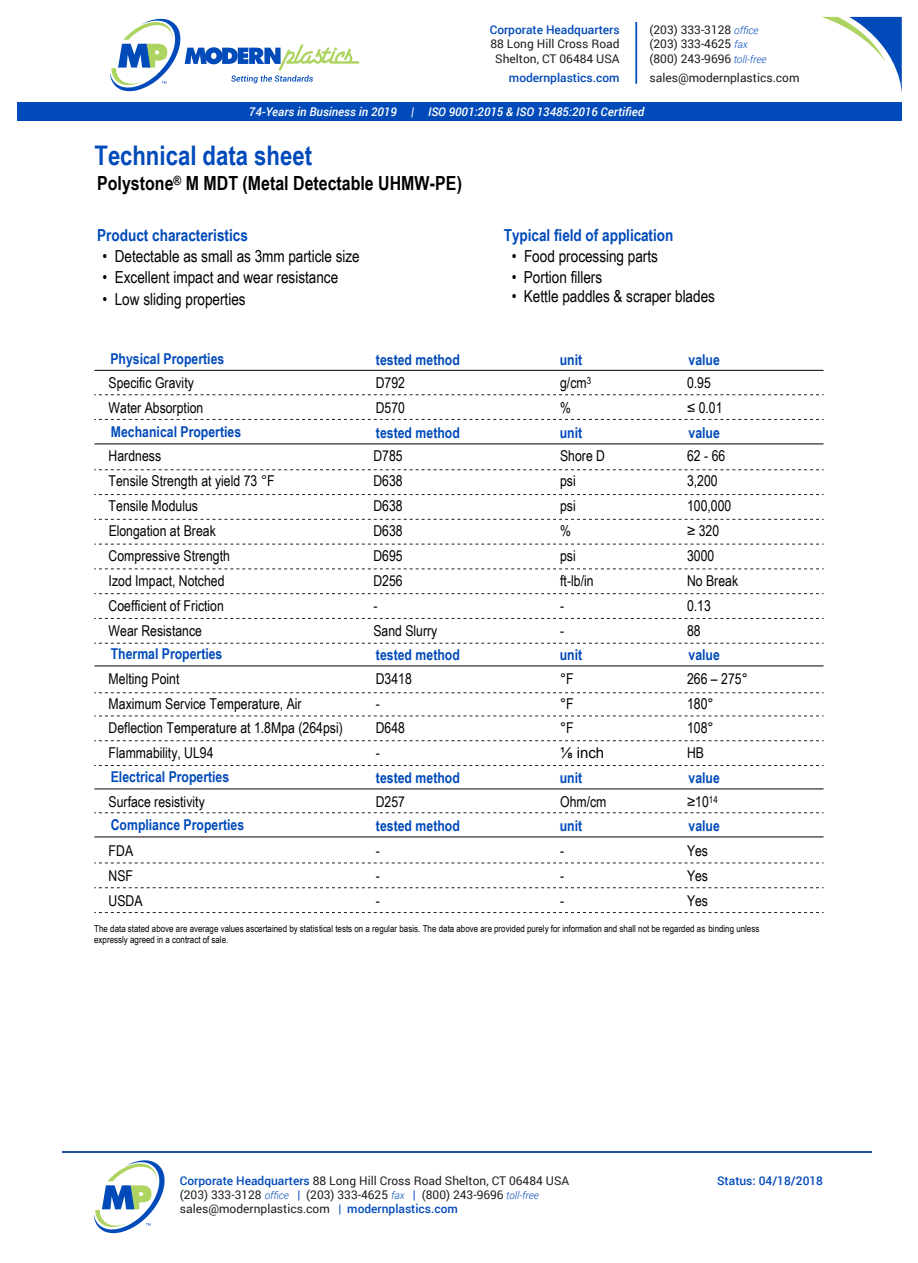
<style>
.page{position:relative;width:918px;height:1263px;background:#fff}
.page>*{position:absolute;margin:0;border:0;box-sizing:border-box;transform-origin:0 0}
.t1{font:700 27px "Arial Narrow";color:#004aba}
.t2{font:700 19.5px "Arial Narrow";color:#000}
.t3{font:16.5px "Arial Narrow";color:#000}
.t4{font:700 16.5px "Arial Narrow";color:#004aba}
.t5{font:15px "Arial Narrow";color:#000}
.t6{font:700 15px "Arial Narrow";color:#004aba}
.t7{font:15px "Arial";color:#000}
.t8{font:12px/14.4px "Roboto";color:#231f20}
.t9{font:12px/14.4px "Roboto";color:#221f1f;text-align:center}
.t10{font:italic 500 12px "Roboto";color:#fff}
.t11{font:500 12px "Roboto";color:#004aba}
.t12{font:9.75px/11.1px "Arial Narrow";letter-spacing:.005em;color:#000}
.s1{font-weight:300;font-style:italic;font-size:10.5px;color:#004aba}
.s2{font-family:"Arial"}
.s3{font-weight:500;color:#004aba}
.s4{color:#004aba}
</style>
<div class="page">
<hr style="left:94px;top:370px;width:730px;height:1px;background:#231f20">
<svg style="left:94px;top:394px;width:730px;height:1px"></svg>
<svg style="left:94px;top:419px;width:730px;height:1px"></svg>
<hr style="left:94px;top:443px;width:730px;height:1px;background:#231f20">
<svg style="left:94px;top:469px;width:730px;height:1px"></svg>
<svg style="left:94px;top:494px;width:730px;height:1px"></svg>
<svg style="left:94px;top:544px;width:730px;height:1px"></svg>
<svg style="left:94px;top:519px;width:730px;height:1px"></svg>
<svg style="left:94px;top:593px;width:730px;height:1px"></svg>
<svg style="left:94px;top:568px;width:730px;height:1px"></svg>
<svg style="left:94px;top:643px;width:730px;height:1px"></svg>
<svg style="left:94px;top:618px;width:730px;height:1px"></svg>
<svg style="left:94px;top:692px;width:730px;height:1px"></svg>
<hr style="left:94px;top:665px;width:730px;height:1px;background:#231f20">
<svg style="left:94px;top:740px;width:730px;height:1px"></svg>
<svg style="left:94px;top:716px;width:730px;height:1px"></svg>
<svg style="left:94px;top:765px;width:730px;height:1px"></svg>
<hr style="left:94px;top:788px;width:730px;height:1px;background:#231f20">
<svg style="left:94px;top:812px;width:730px;height:1px"></svg>
<hr style="left:94px;top:836px;width:730px;height:1px;background:#231f20">
<svg style="left:94px;top:887px;width:730px;height:1px"></svg>
<svg style="left:94px;top:863px;width:730px;height:1px"></svg>
<svg style="left:94px;top:912px;width:730px;height:1px"></svg>
<svg style="left:94px;top:1160px;width:71px;height:73px"></svg>
<hr style="left:62px;top:1151px;width:810px;height:1px;background:#2151a0">
<svg style="left:822px;top:17px;width:80px;height:75px"></svg>
<hr style="left:635px;top:22px;width:2px;height:62px;background:#004aba">
<div style="left:18px;top:102px;width:884px;height:18px;background:#004aba"></div>
<svg style="left:110px;top:19px;width:250px;height:73px"></svg>
<p class="t11" style="left:490px;top:21px;width:131px">Corporate Headquarters</p>
<p class="t9" style="left:490px;top:37px;width:131px">88 Long Hill Cross Road<br>Shelton, CT 06484 USA</p>
<p class="t11" style="left:509px;top:69px;width:112px">modernplastics.com</p>
<p class="t9" style="left:650px;top:22px;width:119px;text-align:left">(203) 333-3128 <span class="s1">office </span>(203) 333-4625 <span class="s1">fax </span>(800) 243-9696 <span class="s1">toll-free</span></p>
<p class="t9" style="left:650px;top:70px;width:152px">sales@modernplastics.com</p>
<p class="t10" style="left:249px;top:103px;width:397px">74-Years in Business in 2019 | ISO 9001:2015 &amp; ISO 13485:2016 Certified</p>
<h1 class="t1" style="left:95px;top:135px;width:219px">Technical data sheet</h1>
<h2 class="t2" style="left:97px;top:168px;width:366px">Polystone<sup>®</sup> M MDT (Metal Detectable UHMW-PE)</h2>
<p class="t4" style="left:97px;top:222px;width:152px">Product characteristics</p>
<p class="t4" style="left:504px;top:222px;width:171px">Typical field of application</p>
<p class="t3" style="left:103px;top:244px;width:259px">• Detectable as small as 3mm particle size</p>
<p class="t3" style="left:512px;top:244px;width:148px">• Food processing parts</p>
<p class="t3" style="left:103px;top:265px;width:237px">• Excellent impact and wear resistance</p>
<p class="t3" style="left:512px;top:265px;width:92px">• Portion fillers</p>
<p class="t3" style="left:102px;top:287px;width:145px">• Low sliding properties</p>
<p class="t3" style="left:512px;top:284px;width:205px">• Kettle paddles &amp; scraper blades</p>
<p class="t6" style="left:110px;top:347px;width:115px">Physical Properties</p>
<p class="t6" style="left:376px;top:348px;width:86px">tested method</p>
<p class="t6" style="left:560px;top:348px;width:24px">unit</p>
<p class="t6" style="left:689px;top:348px;width:33px">value</p>
<p class="t5" style="left:109px;top:371px;width:87px">Specific Gravity</p>
<p class="t5" style="left:376px;top:371px;width:31px">D792</p>
<p class="t5" style="left:560px;top:371px;width:33px">g/cm<sup>3</sup></p>
<p class="t5" style="left:687px;top:371px;width:25px">0.95</p>
<p class="t5" style="left:109px;top:396px;width:96px">Water Absorption</p>
<p class="t5" style="left:376px;top:396px;width:31px">D570</p>
<p class="t5" style="left:560px;top:396px;width:12px">%</p>
<p class="t5" style="left:687px;top:396px;width:37px">≤ 0.01</p>
<p class="t5" style="left:109px;top:445px;width:54px">Hardness</p>
<p class="t5" style="left:373px;top:445px;width:31px">D785</p>
<p class="t5" style="left:560px;top:445px;width:46px">Shore D</p>
<p class="t5" style="left:687px;top:445px;width:40px">62 - 66</p>
<p class="t5" style="left:109px;top:470px;width:167px">Tensile Strength at yield 73 <span class="s2">°</span>F</p>
<p class="t5" style="left:373px;top:470px;width:31px">D638</p>
<p class="t5" style="left:560px;top:470px;width:17px">psi</p>
<p class="t5" style="left:687px;top:470px;width:32px">3,200</p>
<p class="t5" style="left:109px;top:495px;width:91px">Tensile Modulus</p>
<p class="t5" style="left:373px;top:495px;width:31px">D638</p>
<p class="t5" style="left:560px;top:495px;width:17px">psi</p>
<p class="t5" style="left:687px;top:495px;width:46px">100,000</p>
<p class="t5" style="left:109px;top:520px;width:109px">Elongation at Break</p>
<p class="t5" style="left:373px;top:520px;width:31px">D638</p>
<p class="t5" style="left:560px;top:520px;width:12px">%</p>
<p class="t5" style="left:687px;top:520px;width:34px">≥ 320</p>
<p class="t5" style="left:109px;top:545px;width:123px">Compressive Strength</p>
<p class="t5" style="left:373px;top:545px;width:31px">D695</p>
<p class="t5" style="left:560px;top:545px;width:17px">psi</p>
<p class="t5" style="left:687px;top:545px;width:29px">3000</p>
<p class="t5" style="left:109px;top:570px;width:117px">Izod Impact, Notched</p>
<p class="t5" style="left:373px;top:570px;width:31px">D256</p>
<p class="t5" style="left:560px;top:570px;width:35px">ft-lb/in</p>
<p class="t5" style="left:687px;top:570px;width:53px">No Break</p>
<p class="t5" style="left:109px;top:595px;width:117px">Coefficient of Friction</p>
<p class="t5" style="left:373px;top:595px;width:6px">-</p>
<p class="t5" style="left:560px;top:595px;width:6px">-</p>
<p class="t5" style="left:687px;top:595px;width:25px">0.13</p>
<p class="t5" style="left:109px;top:620px;width:95px">Wear Resistance</p>
<p class="t5" style="left:373px;top:620px;width:66px">Sand Slurry</p>
<p class="t5" style="left:560px;top:620px;width:6px">-</p>
<p class="t5" style="left:687px;top:620px;width:15px">88</p>
<p class="t5" style="left:109px;top:668px;width:72px">Melting Point</p>
<p class="t5" style="left:376px;top:668px;width:38px">D3418</p>
<p class="t5" style="left:560px;top:668px;width:15px">°F</p>
<p class="t5" style="left:687px;top:668px;width:62px">266 – 275°</p>
<p class="t5" style="left:109px;top:692px;width:195px">Maximum Service Temperature, Air</p>
<p class="t5" style="left:376px;top:692px;width:6px">-</p>
<p class="t5" style="left:560px;top:692px;width:15px">°F</p>
<p class="t5" style="left:687px;top:692px;width:28px">180°</p>
<p class="t5" style="left:109px;top:717px;width:236px">Deflection Temperature at 1.8Mpa (264psi)</p>
<p class="t5" style="left:376px;top:717px;width:31px">D648</p>
<p class="t5" style="left:560px;top:717px;width:15px">°F</p>
<p class="t5" style="left:687px;top:717px;width:28px">108°</p>
<p class="t5" style="left:109px;top:742px;width:106px">Flammability, UL94</p>
<p class="t5" style="left:376px;top:742px;width:6px">-</p>
<p class="t7" style="left:560px;top:743px;width:46px">⅛ inch</p>
<p class="t5" style="left:687px;top:742px;width:19px">HB</p>
<p class="t5" style="left:109px;top:791px;width:98px">Surface resistivity</p>
<p class="t5" style="left:376px;top:791px;width:31px">D257</p>
<p class="t5" style="left:560px;top:791px;width:48px">Ohm/cm</p>
<p class="t5" style="left:687px;top:791px;width:32px">≥10<sup>14</sup></p>
<p class="t5" style="left:109px;top:839px;width:26px">FDA</p>
<p class="t5" style="left:376px;top:839px;width:6px">-</p>
<p class="t5" style="left:560px;top:839px;width:6px">-</p>
<p class="t5" style="left:687px;top:839px;width:23px">Yes</p>
<p class="t5" style="left:109px;top:864px;width:26px">NSF</p>
<p class="t5" style="left:376px;top:864px;width:6px">-</p>
<p class="t5" style="left:560px;top:864px;width:6px">-</p>
<p class="t5" style="left:687px;top:864px;width:23px">Yes</p>
<p class="t5" style="left:109px;top:889px;width:36px">USDA</p>
<p class="t5" style="left:376px;top:889px;width:6px">-</p>
<p class="t5" style="left:560px;top:889px;width:6px">-</p>
<p class="t5" style="left:687px;top:889px;width:23px">Yes</p>
<p class="t12" style="left:94px;top:923px;width:667px">The data stated above are average values ascertained by statistical tests on a regular basis. The data above are provided purely for information and shall not be regarded as binding unless expressly agreed in a contract of sale.</p>
<p class="t6" style="left:111px;top:420px;width:132px">Mechanical Properties</p>
<p class="t6" style="left:376px;top:422px;width:86px">tested method</p>
<p class="t6" style="left:560px;top:422px;width:24px">unit</p>
<p class="t6" style="left:688px;top:422px;width:33px">value</p>
<p class="t6" style="left:111px;top:643px;width:113px">Thermal Properties</p>
<p class="t6" style="left:376px;top:644px;width:86px">tested method</p>
<p class="t6" style="left:560px;top:644px;width:24px">unit</p>
<p class="t6" style="left:688px;top:644px;width:33px">value</p>
<p class="t6" style="left:111px;top:766px;width:120px">Electrical Properties</p>
<p class="t6" style="left:376px;top:767px;width:86px">tested method</p>
<p class="t6" style="left:560px;top:767px;width:24px">unit</p>
<p class="t6" style="left:688px;top:767px;width:33px">value</p>
<p class="t6" style="left:111px;top:814px;width:135px">Compliance Properties</p>
<p class="t6" style="left:376px;top:815px;width:86px">tested method</p>
<p class="t6" style="left:560px;top:815px;width:24px">unit</p>
<p class="t6" style="left:688px;top:815px;width:33px">value</p>
<p class="t8" style="left:180px;top:1173px;width:391px"><span class="s3">Corporate Headquarters</span> 88 Long Hill Cross Road Shelton, CT 06484 USA (203) 333-3128 <span class="s1">office</span> <span class="s4">|</span> (203) 333-4625 <span class="s1">fax</span> <span class="s4">|</span> (800) 243-9696 <span class="s1">toll-free </span>sales@modernplastics.com <span class="s4">|</span> <span class="s3">modernplastics.com</span></p>
<p class="t11" style="left:717px;top:1172px;width:108px">Status: 04/18/2018</p>
</div>
